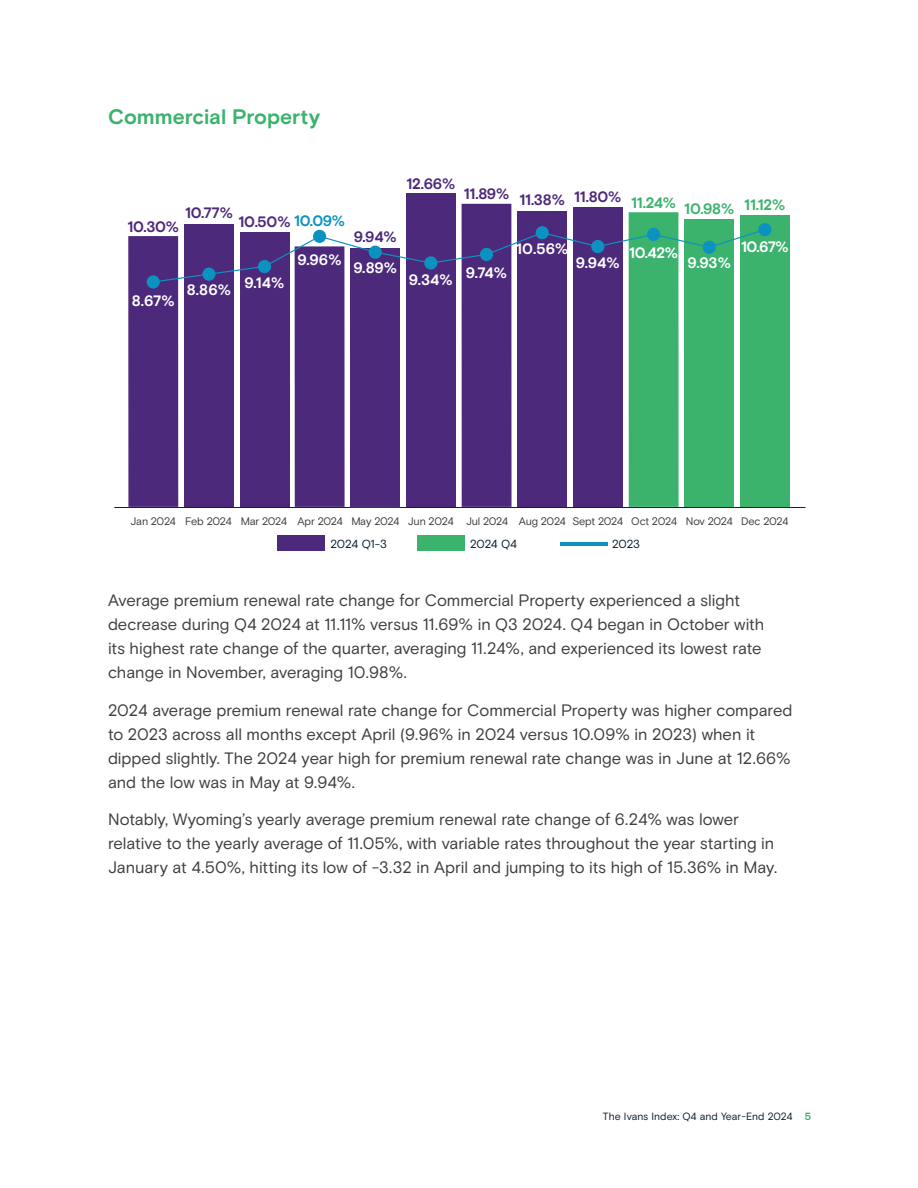
<style>
.page{position:relative;width:918px;height:1188px;background:#fff}
.page>*{position:absolute;margin:0;border:0;box-sizing:border-box;transform-origin:0 0}
.t1{font:700 21px "Basis Grotesque";color:#3bb36d}
.t2{font:16.5px/24px "Basis Grotesque";color:#3e3d40}
.t3{font:700 15.15px "Basis Grotesque";letter-spacing:-.01em;color:#4d297b}
.t4{font:700 15.15px "Basis Grotesque";letter-spacing:-.01em;color:#fff}
.t5{font:11.7px "Basis Grotesque";letter-spacing:-.03em;color:#0c1f2f}
.t6{font:10.95px "Basis Grotesque";letter-spacing:-.03em;color:#3e3d40}
.t7{font:10.5px "Basis Grotesque";color:#0c1f2f}
.s1{color:#0c92c1}
.s2{color:#3bb36d}
.s3{font-weight:700;color:#3bb36d}
</style>
<div class="page">
<hr style="left:114px;top:507px;width:691px;height:1px;background:#231f20">
<div style="left:417px;top:536px;width:48px;height:15px;background:#3bb36d"></div>
<hr style="left:560px;top:542px;width:47px;height:3px;background:#0c92c1">
<div style="left:278px;top:536px;width:47px;height:15px;background:#4d297b"></div>
<div style="left:184px;top:224px;width:50px;height:283px;background:#4d297b"></div>
<div style="left:128px;top:236px;width:50px;height:271px;background:#4d297b"></div>
<div style="left:240px;top:232px;width:49px;height:275px;background:#4d297b"></div>
<div style="left:350px;top:248px;width:50px;height:259px;background:#4d297b"></div>
<div style="left:295px;top:246px;width:50px;height:261px;background:#4d297b"></div>
<div style="left:406px;top:194px;width:50px;height:313px;background:#4d297b"></div>
<div style="left:517px;top:211px;width:50px;height:296px;background:#4d297b"></div>
<div style="left:462px;top:204px;width:50px;height:303px;background:#4d297b"></div>
<div style="left:573px;top:207px;width:50px;height:300px;background:#4d297b"></div>
<div style="left:684px;top:219px;width:50px;height:288px;background:#3bb36d"></div>
<div style="left:629px;top:212px;width:50px;height:295px;background:#3bb36d"></div>
<div style="left:740px;top:215px;width:50px;height:292px;background:#3bb36d"></div>
<div style="left:147px;top:275px;width:13px;height:14px;background:#0c92c1;border-radius:50%"></div>
<svg style="left:536px;top:226px;width:13px;height:13px"></svg>
<div style="left:758px;top:223px;width:13px;height:13px;background:#0c92c1;border-radius:50%"></div>
<svg style="left:152px;top:228px;width:614px;height:55px"></svg>
<p class="t1" style="left:108px;top:104px;width:214px">Commercial Property</p>
<p class="t3" style="left:185px;top:204px;width:49px">10.77%</p>
<p class="t3" style="left:238px;top:213px;width:108px">10.50% <span class="s1">10.09%</span></p>
<p class="t4" style="left:298px;top:251px;width:45px">9.96%</p>
<p class="t3" style="left:127px;top:218px;width:53px">10.30%</p>
<p class="t4" style="left:132px;top:292px;width:44px">8.67%</p>
<p class="t4" style="left:187px;top:278px;width:99px">8.86% 9.14%</p>
<p class="t3" style="left:406px;top:175px;width:50px">12.66%</p>
<p class="t3" style="left:464px;top:188px;width:323px">11.89% 11.38% 11.80% <span class="s2">11.24% 10.98% 11.12%</span></p>
<p class="t3" style="left:354px;top:228px;width:44px">9.94%</p>
<p class="t4" style="left:353px;top:259px;width:45px">9.89%</p>
<p class="t4" style="left:409px;top:267px;width:100px">9.34% 9.74%</p>
<p class="t4" style="left:516px;top:240px;width:54px">10.56%</p>
<p class="t4" style="left:576px;top:254px;width:45px">9.94%</p>
<p class="t4" style="left:629px;top:244px;width:50px">10.42%</p>
<p class="t4" style="left:688px;top:254px;width:45px">9.93%</p>
<p class="t4" style="left:741px;top:237px;width:49px">10.67%</p>
<p class="t6" style="left:131px;top:515px;width:659px">Jan 2024 Feb 2024 Mar 2024 Apr 2024 May 2024 Jun 2024 Jul 2024 Aug 2024 Sept 2024 Oct 2024 Nov 2024 Dec 2024</p>
<p class="t5" style="left:331px;top:537px;width:58px">2024 Q1-3</p>
<p class="t5" style="left:470px;top:537px;width:49px">2024 Q4</p>
<p class="t5" style="left:612px;top:537px;width:29px">2023</p>
<p class="t2" style="left:108px;top:589px;width:658px">Average premium renewal rate change for Commercial Property experienced a slight decrease during Q4 2024 at 11.11% versus 11.69% in Q3 2024. Q4 began in October with its highest rate change of the quarter, averaging 11.24%, and experienced its lowest rate change in November, averaging 10.98%.</p>
<p class="t2" style="left:108px;top:698px;width:686px">2024 average premium renewal rate change for Commercial Property was higher compared to 2023 across all months except April (9.96% in 2024 versus 10.09% in 2023) when it dipped slightly. The 2024 year high for premium renewal rate change was in June at 12.66% and the low was in May at 9.94%.</p>
<p class="t2" style="left:108px;top:808px;width:671px">Notably, Wyoming’s yearly average premium renewal rate change of 6.24% was lower relative to the yearly average of 11.05%, with variable rates throughout the year starting in<br>January at 4.50%, hitting its low of -3.32 in April and jumping to its high of 15.36% in May.</p>
<p class="t7" style="left:603px;top:1110px;width:210px">The Ivans Index: Q4 and Year-End 2024 <span class="s3">5</span></p>
</div>
